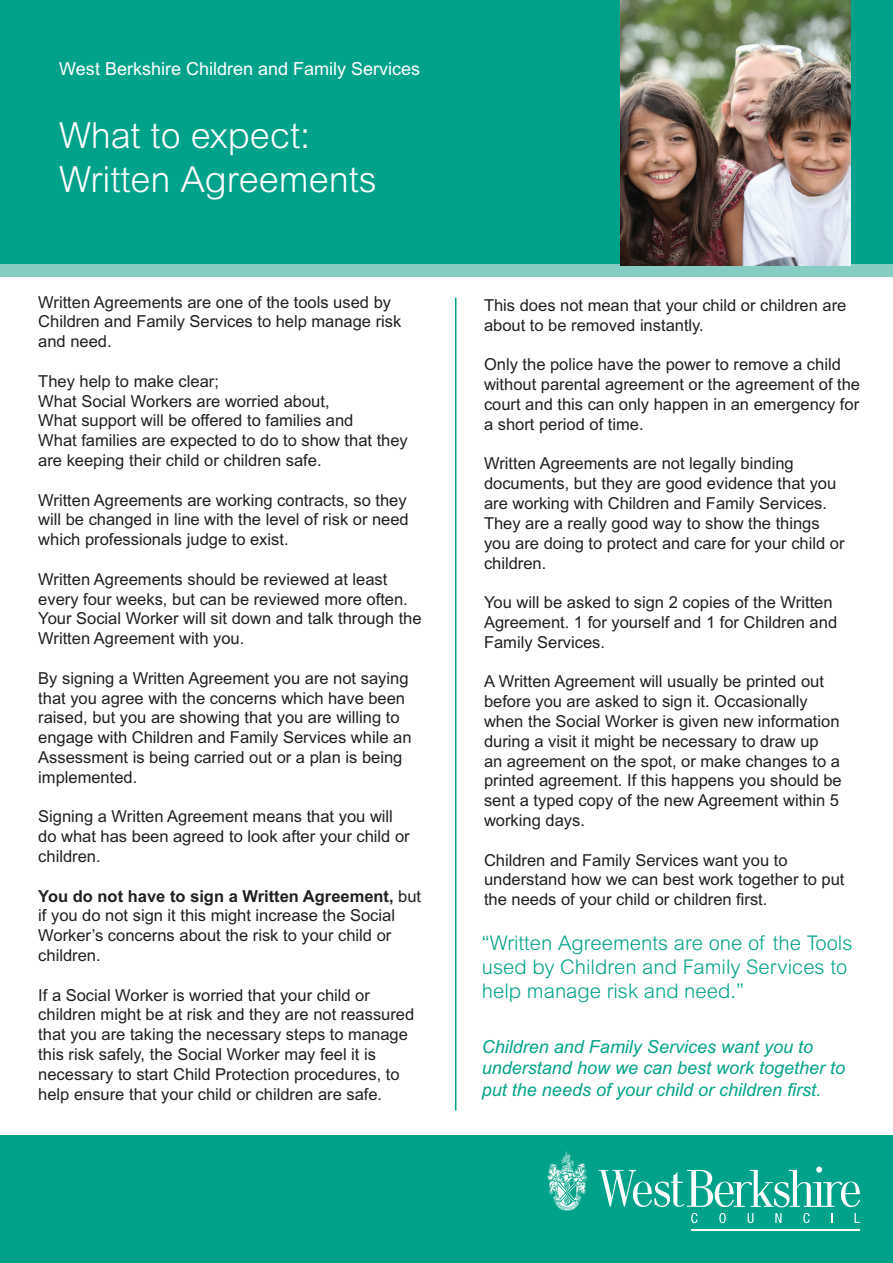
<style>
.page{position:relative;width:893px;height:1263px;background:#fff}
.page>*{position:absolute;margin:0;border:0;box-sizing:border-box;transform-origin:0 0}
.t1{font:300 36px/43.2px "Arial MT Std";color:#fff}
.t2{font:300 20.25px/24.3px "Arial MT Std";color:#00a38a}
.t3{font:italic 18px/21.6px "Arial MT Std";color:#00a38a}
.t4{font:18px "Arial MT Std";color:#fff}
.t5{font:16.5px/19.8px "Arial MT Std";color:#231f20}
.s1{font-weight:700}
</style>
<div class="page">
<div style="left:0;top:1135px;width:893px;height:128px;background:#00a38a"></div>
<hr style="left:691px;top:1229px;width:169px;height:1px;background:#fff">
<svg style="left:691px;top:1213px;width:6px;height:10px"></svg>
<svg style="left:719px;top:1213px;width:7px;height:10px"></svg>
<svg style="left:748px;top:1213px;width:5px;height:10px"></svg>
<svg style="left:775px;top:1213px;width:6px;height:10px"></svg>
<svg style="left:803px;top:1213px;width:6px;height:10px"></svg>
<svg style="left:831px;top:1213px;width:2px;height:10px"></svg>
<svg style="left:855px;top:1213px;width:5px;height:10px"></svg>
<svg style="left:816px;top:1166px;width:6px;height:7px"></svg>
<svg style="left:598px;top:1170px;width:262px;height:37px"></svg>
<svg style="left:547px;top:1151px;width:40px;height:60px"></svg>
<div style="left:0;top:0;width:893px;height:266px;background:#00a38a"></div>
<hr style="left:455px;top:298px;width:1px;height:812px;background:#00a38a">
<div style="left:0;top:264px;width:893px;height:13px;background:#85ccc2"></div>
<img style="left:621px;top:0;width:229px;height:266px">
<p class="t4" style="left:59px;top:58px;width:362px">West Berkshire Children and Family Services</p>
<p class="t1" style="left:59px;top:114px;width:319px">What to expect:<br>Written Agreements</p>
<p class="t5" style="left:38px;top:292px;width:365px">Written Agreements are one of the tools used by<br>Children and Family Services to help manage risk and need.</p>
<p class="t5" style="left:38px;top:371px;width:182px">They help to make clear;</p>
<p class="t5" style="left:38px;top:391px;width:293px">What Social Workers are worried about,</p>
<p class="t5" style="left:38px;top:411px;width:317px">What support will be offered to families and</p>
<p class="t5" style="left:38px;top:430px;width:371px">What families are expected to do to show that they are keeping their child or children safe.</p>
<p class="t5" style="left:38px;top:490px;width:372px">Written Agreements are working contracts, so they will be changed in line with the level of risk or need which professionals judge to exist.</p>
<p class="t5" style="left:38px;top:569px;width:385px">Written Agreements should be reviewed at least every four weeks, but can be reviewed more often.<br>Your Social Worker will sit down and talk through the Written Agreement with you.</p>
<p class="t5" style="left:38px;top:668px;width:375px">By signing a Written Agreement you are not saying that you agree with the concerns which have been raised, but you are showing that you are willing to engage with Children and Family Services while an Assessment is being carried out or a plan is being implemented.</p>
<p class="t5" style="left:38px;top:807px;width:373px">Signing a Written Agreement means that you will do what has been agreed to look after your child or children.</p>
<p class="t5" style="left:38px;top:886px;width:384px"><span class="s1">You do not have to sign a Written Agreement,</span> but if you do not sign it this might increase the Social Worker’s concerns about the risk to your child or children.</p>
<p class="t5" style="left:38px;top:985px;width:378px">If a Social Worker is worried that your child or children might be at risk and they are not reassured that you are taking the necessary steps to manage this risk safely, the Social Worker may feel it is necessary to start Child Protection procedures, to help ensure that your child or children are safe.</p>
<p class="t5" style="left:484px;top:295px;width:364px">This does not mean that your child or children are about to be removed instantly.</p>
<p class="t5" style="left:484px;top:355px;width:378px">Only the police have the power to remove a child without parental agreement or the agreement of the court and this can only happen in an emergency for a short period of time.</p>
<p class="t5" style="left:484px;top:454px;width:362px">Written Agreements are not legally binding documents, but they are good evidence that you are working with Children and Family Services.<br>They are a really good way to show the things you are doing to protect and care for your child or children.</p>
<p class="t5" style="left:484px;top:592px;width:355px">You will be asked to sign 2 copies of the Written<br>Agreement. 1 for yourself and 1 for Children and<br>Family Services.</p>
<p class="t5" style="left:484px;top:671px;width:359px">A Written Agreement will usually be printed out before you are asked to sign it. Occasionally when the Social Worker is given new information during a visit it might be necessary to draw up<br>an agreement on the spot, or make changes to a printed agreement. If this happens you should be sent a typed copy of the new Agreement within 5 working days.</p>
<p class="t5" style="left:484px;top:850px;width:362px">Children and Family Services want you to understand how we can best work together to put the needs of your child or children first.</p>
<p class="t2" style="left:482px;top:930px;width:372px">“Written Agreements are one of the Tools used by Children and Family Services to help manage risk and need.”</p>
<p class="t3" style="left:482px;top:1035px;width:365px">Children and Family Services want you to understand how we can best work together to put the needs of your child or children first.</p>
</div>
